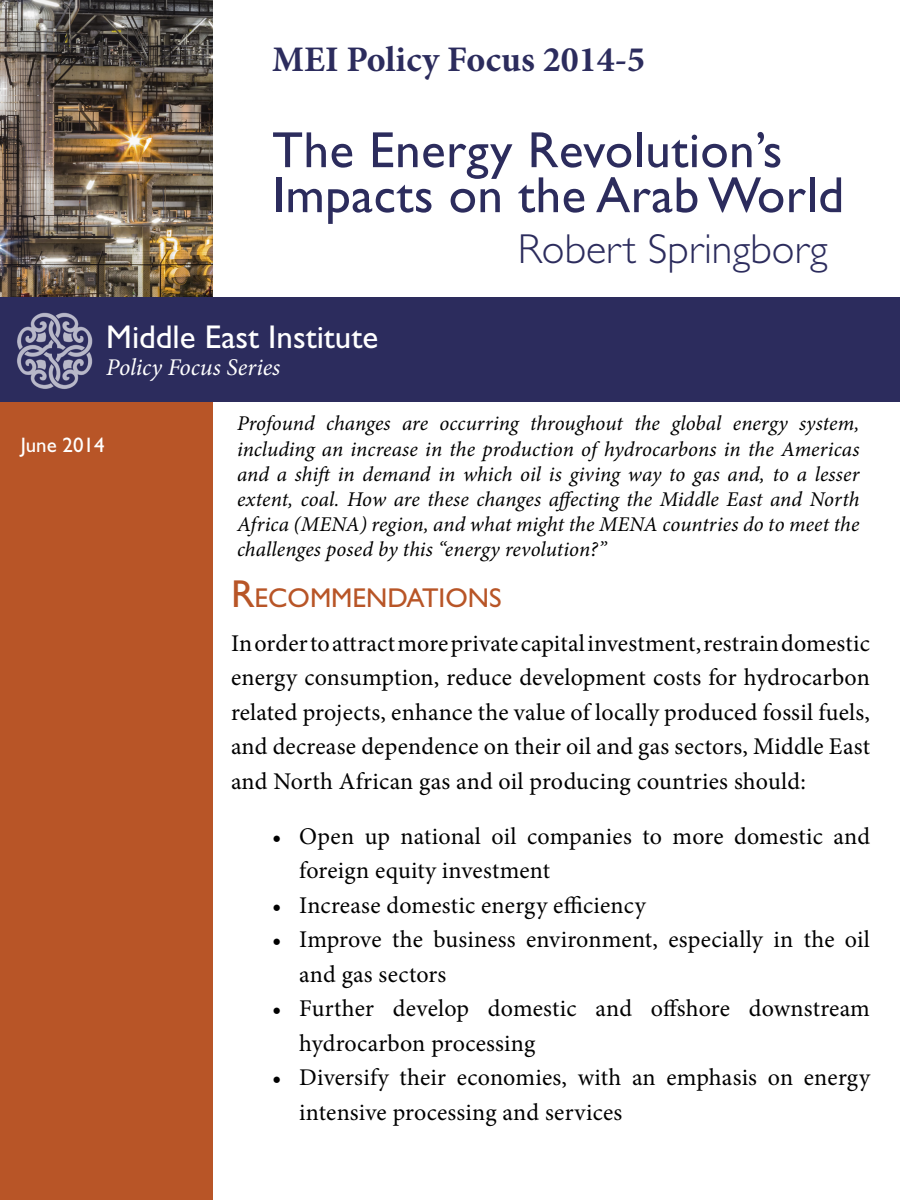
<style>
.page{position:relative;width:900px;height:1200px;background:#fff}
.page>*{position:absolute;margin:0;border:0;box-sizing:border-box;transform-origin:0 0}
.Big_Title{font:51px/45px "Gill Sans Std";letter-spacing:.01em;color:#2c2c5d}
.Sub_title{font:300 42px "Gill Sans Std";color:#2c2c5d}
.t1{font:700 36px "Minion Pro";color:#2c2c5d}
.t2{font:33px "Gill Sans Std";color:#fff}
.Recommendations{font:27.3px "Gill Sans Std";color:#b85527}
.Bullets{font:24px/34.5px "Minion Pro";letter-spacing:.01em;color:#000}
.t3{font:italic 24px "Minion Pro";letter-spacing:-.005em;color:#fff}
.Summary{font:italic 21px/25.2px "Minion Pro";letter-spacing:.005em;color:#000;text-align:justify}
.t4{font:21px "Gill Sans Std";color:#fff}
.s1{font-size:39px}
</style>
<div class="page">
<div style="left:0;top:395px;width:213px;height:805px;background:#b85527"></div>
<div style="left:1px;top:297px;width:899px;height:105px;background:#2c2c5d"></div>
<img style="left:17px;top:312px;width:76px;height:77px">
<img style="left:0;top:0;width:213px;height:297px">
<p class="t1" style="left:272px;top:34px;width:374px">MEI Policy Focus 2014-5</p>
<p class="Big_Title" style="left:272px;top:128px;width:573px">The Energy Revolution’s<br>Impacts on the Arab World</p>
<p class="Sub_title" style="left:518px;top:225px;width:311px">Robert Springborg</p>
<p class="t2" style="left:106px;top:318px;width:273px">Middle East Institute</p>
<p class="t3" style="left:106px;top:351px;width:176px">Policy Focus Series</p>
<p class="t4" style="left:21px;top:433px;width:85px">June 2014</p>
<p class="Summary" style="left:237px;top:411px;width:624px">Profound changes are occurring throughout the global energy system, including an increase in the production of hydrocarbons in the Americas and a shift in demand in which oil is giving way to gas and, to a lesser extent, coal. How are these changes affecting the Middle East and North Africa (MENA) region, and what might the MENA countries do to meet the challenges posed by this “energy revolution?”</p>
<p class="Recommendations" style="left:231px;top:582px;width:272px"><span class="s1">R</span>ECOMMENDATIONS</p>
<p class="Bullets" style="left:231px;top:626px;width:641px;text-align:justify">In order to attract more private capital investment, restrain domestic energy consumption, reduce development costs for hydrocarbon related projects, enhance the value of locally produced fossil fuels, and decrease dependence on their oil and gas sectors, Middle East and North African gas and oil producing countries should:</p>
<p class="Bullets" style="left:299px;top:819px;width:572px;text-indent:-27px">• Open up national oil companies to more domestic and foreign equity investment</p>
<p class="Bullets" style="left:272px;top:888px;width:375px">• Increase domestic energy efficiency</p>
<p class="Bullets" style="left:299px;top:923px;width:572px;text-indent:-27px">• Improve the business environment, especially in the oil and gas sectors</p>
<p class="Bullets" style="left:299px;top:992px;width:572px;text-indent:-27px">• Further develop domestic and offshore downstream hydrocarbon processing</p>
<p class="Bullets" style="left:299px;top:1061px;width:572px;text-indent:-27px">• Diversify their economies, with an emphasis on energy intensive processing and services</p>
</div>
